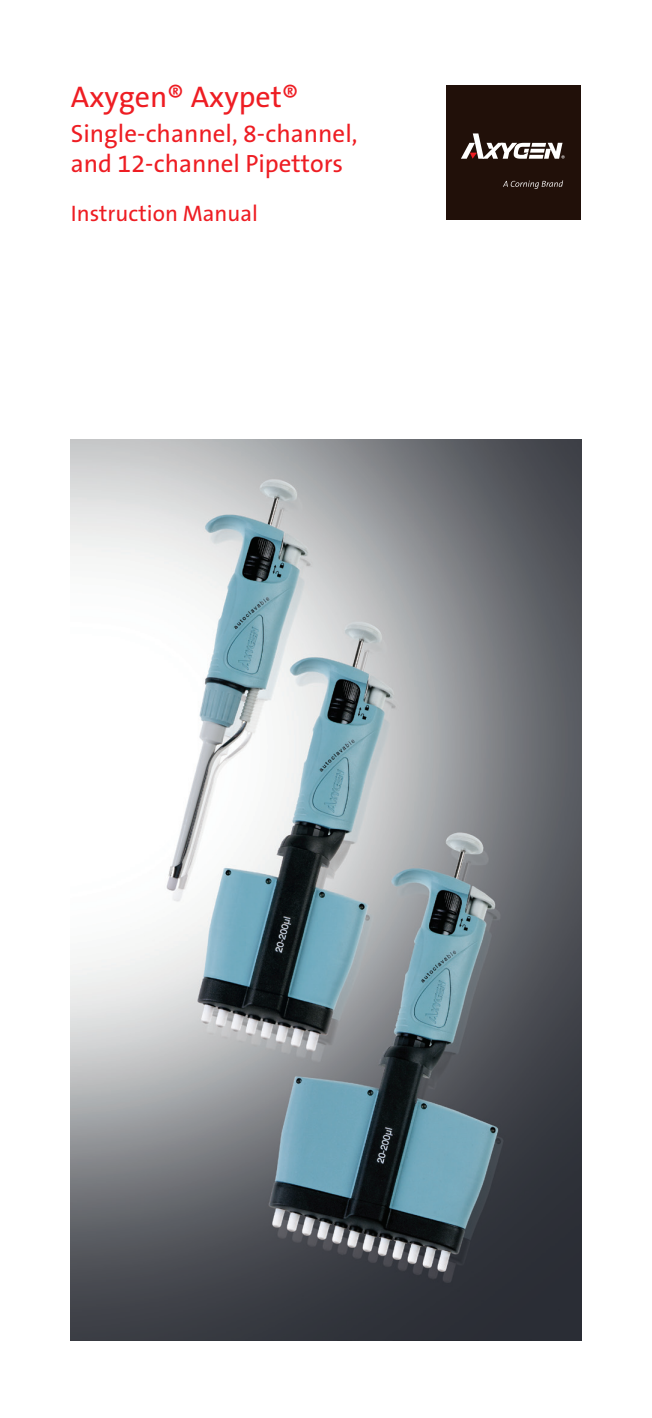
<style>
.page{position:relative;width:652px;height:1418px;background:#fff}
.page>*{position:absolute;margin:0;border:0;box-sizing:border-box;transform-origin:0 0}
.t1{font:30px "The Sans B W5 Plain";color:#ee1d23}
.t2{font:25px/30px "The Sans B W5 Plain";color:#ee1d23}
.t3{font:22.5px "The Sans B W5 Plain";color:#ee1d23}
</style>
<div class="page">
<img style="left:71px;top:439px;width:510px;height:901px">
<div style="left:446px;top:85px;width:135px;height:135px;background:#211009"></div>
<svg style="left:461px;top:133px;width:104px;height:26px"></svg>
<svg style="left:503px;top:180px;width:60px;height:9px"></svg>
<p class="t1" style="left:71px;top:78px;width:229px">Axygen® Axypet®</p>
<p class="t2" style="left:71px;top:119px;width:288px">Single-channel, 8-channel, and 12-channel Pipettors</p>
<p class="t3" style="left:71px;top:198px;width:189px">Instruction Manual</p>
</div>
